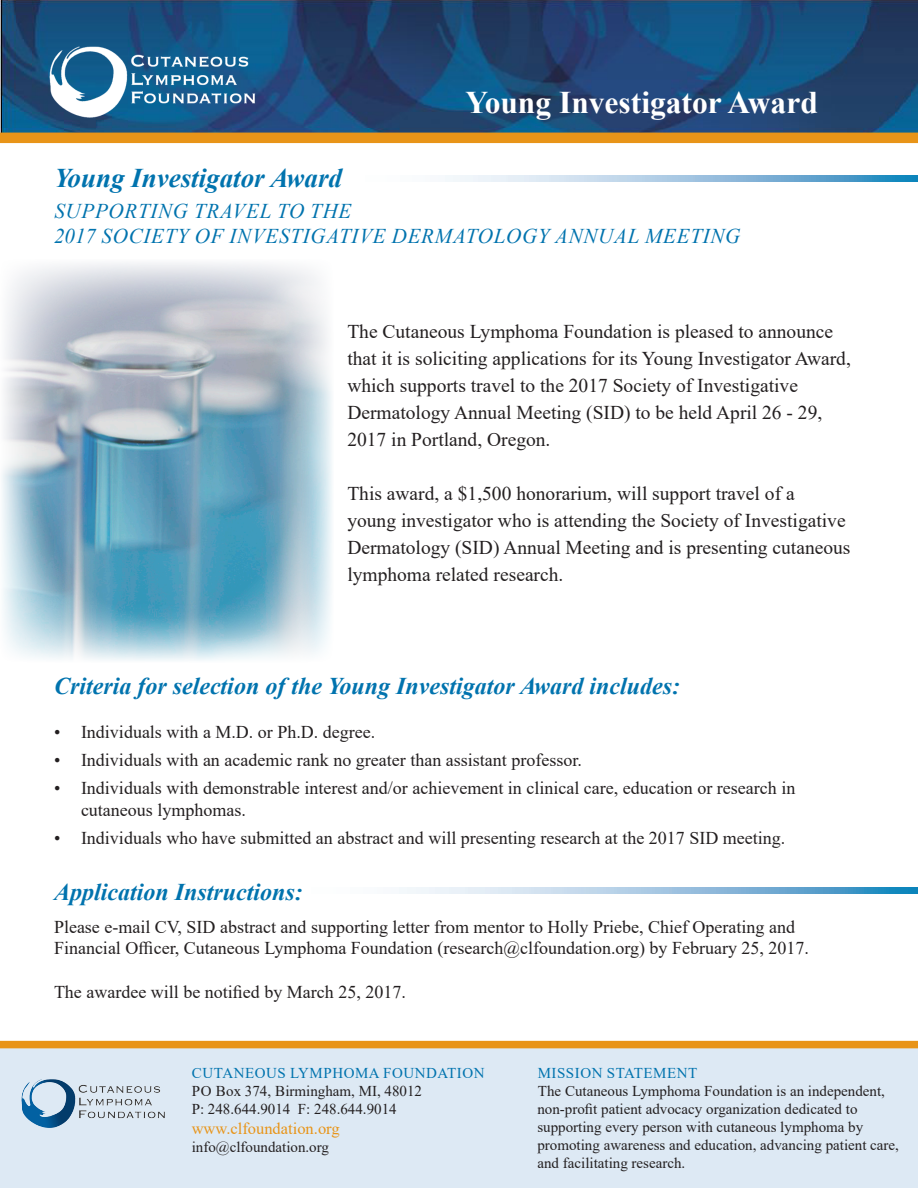
<style>
.page{position:relative;width:918px;height:1188px;background:#fff}
.page>*{position:absolute;margin:0;border:0;box-sizing:border-box;transform-origin:0 0}
.t1{font:700 31.5px "Times New Roman";color:#fff}
.t2{font:italic 700 27px "Times New Roman";color:#0073ae}
.t3{font:italic 700 24px "Times New Roman";color:#0073ae}
.t4{font:italic 21px "Times New Roman";letter-spacing:.035em;color:#0073ae}
.t5{font:19.5px/27px "Times New Roman";color:#231f20}
.t6{font:18px/21.6px "Times New Roman";color:#231f20}
.t7{font:16.5px "Times New Roman";color:#e89418}
.t8{font:15px/18px "Times New Roman";color:#231f20}
.t9{font:15px "Times New Roman";letter-spacing:.035em;color:#0073ae}
</style>
<div class="page">
<img style="left:0;top:0;width:918px;height:133px">
<img style="left:45px;top:39px;width:216px;height:86px">
<img style="left:2px;top:263px;width:330px;height:398px">
<div style="left:0;top:133px;width:918px;height:10px;background:#e89418"></div>
<svg style="left:445px;top:175px;width:473px;height:6px"></svg>
<svg style="left:399px;top:888px;width:519px;height:5px"></svg>
<div style="left:0;top:1048px;width:918px;height:140px;background:#dde9f4"></div>
<div style="left:0;top:1041px;width:918px;height:7px;background:#e89418"></div>
<img style="left:21px;top:1079px;width:144px;height:49px">
<p class="t1" style="left:465px;top:80px;width:354px">Young Investigator Award</p>
<p class="t2" style="left:54px;top:159px;width:290px">Young Investigator Award</p>
<p class="t4" style="left:54px;top:196px;width:299px">SUPPORTING TRAVEL TO THE</p>
<p class="t4" style="left:54px;top:221px;width:688px">2017 SOCIETY OF INVESTIGATIVE DERMATOLOGY ANNUAL MEETING</p>
<p class="t5" style="left:347px;top:317px;width:505px">The Cutaneous Lymphoma Foundation is pleased to announce that it is soliciting applications for its Young Investigator Award, which supports travel to the 2017 Society of Investigative Dermatology Annual Meeting (SID) to be held April 26 - 29, 2017 in Portland, Oregon.</p>
<p class="t5" style="left:347px;top:479px;width:505px">This award, a $1,500 honorarium, will support travel of a<br>young investigator who is attending the Society of Investigative Dermatology (SID) Annual Meeting and is presenting cutaneous lymphoma related research.</p>
<p class="t3" style="left:54px;top:670px;width:628px">Criteria for selection of the Young Investigator Award includes:</p>
<p class="t6" style="left:54px;top:720px;width:323px">• Individuals with a M.D. or Ph.D. degree.</p>
<p class="t6" style="left:54px;top:749px;width:529px">• Individuals with an academic rank no greater than assistant professor.</p>
<p class="t6" style="left:81px;top:777px;width:716px;text-indent:-27px">• Individuals with demonstrable interest and/or achievement in clinical care, education or research in cutaneous lymphomas.</p>
<p class="t6" style="left:54px;top:827px;width:733px">• Individuals who have submitted an abstract and will presenting research at the 2017 SID meeting.</p>
<p class="t3" style="left:54px;top:875px;width:250px">Application Instructions:</p>
<p class="t6" style="left:54px;top:915px;width:743px">Please e-mail CV, SID abstract and supporting letter from mentor to Holly Priebe, Chief Operating and</p>
<p class="t6" style="left:54px;top:937px;width:757px">Financial Officer, Cutaneous Lymphoma Foundation (research@clfoundation.org) by February 25, 2017.</p>
<p class="t6" style="left:54px;top:980px;width:353px">The awardee will be notified by March 25, 2017.</p>
<p class="t9" style="left:192px;top:1062px;width:294px">CUTANEOUS LYMPHOMA FOUNDATION</p>
<p class="t8" style="left:192px;top:1082px;width:232px">PO Box 374, Birmingham, MI, 48012</p>
<p class="t8" style="left:192px;top:1100px;width:207px">P: 248.644.9014 F: 248.644.9014</p>
<p class="t7" style="left:192px;top:1117px;width:150px">www.clfoundation.org</p>
<p class="t8" style="left:192px;top:1137px;width:139px">info@clfoundation.org</p>
<p class="t9" style="left:538px;top:1062px;width:161px">MISSION STATEMENT</p>
<p class="t8" style="left:537px;top:1082px;width:363px">The Cutaneous Lymphoma Foundation is an independent, non-profit patient advocacy organization dedicated to supporting every person with cutaneous lymphoma by promoting awareness and education, advancing patient care, and facilitating research.</p>
</div>
